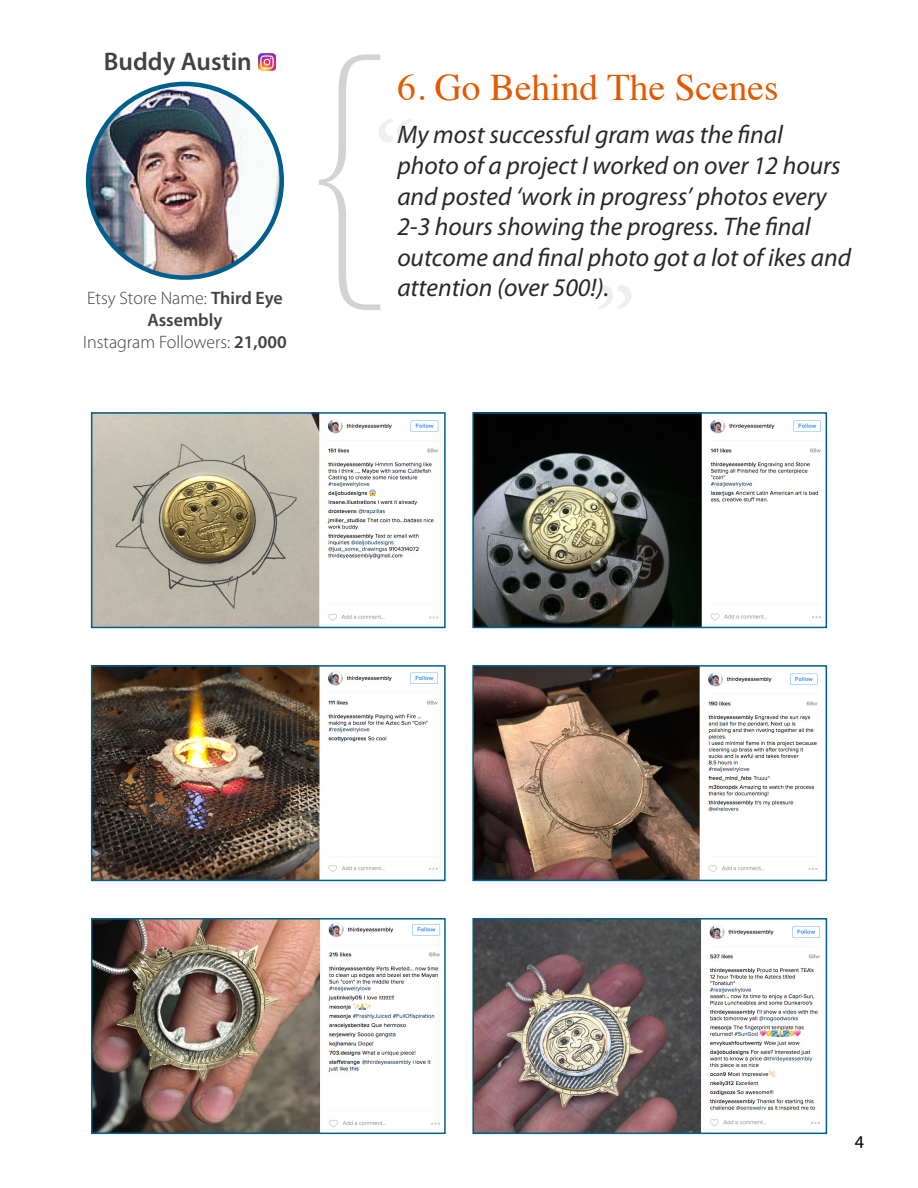
<style>
.page{position:relative;width:918px;height:1188px;background:#fff}
.page>*{position:absolute;margin:0;border:0;box-sizing:border-box;transform-origin:0 0}
.t1{font:200 287.85px "Avenir Next Condensed";color:#d1d3d4;scale:1.19 1}
.t2{font:105px "Minion Pro";color:#d5d7d8}
.t3{font:37.5px "Times";color:#e25a00}
.t4{font:italic 25.5px/30.6px "Myriad Pro";color:#292829}
.t5{font:600 25.5px "Myriad Pro";color:#414042}
.t6{font:300 18px/21.6px "Myriad Pro";color:#414042;text-align:center}
.t7{font:18px "Myriad Pro";color:#000}
.s1{font-weight:600}
</style>
<div class="page">
<img style="left:88px;top:84px;width:194px;height:194px;border-radius:97px">
<div style="left:86px;top:82px;width:198px;height:198px;border:4px solid #005f8c;border-radius:50%"></div>
<img style="left:259px;top:54px;width:16px;height:16px">
<img style="left:94px;top:415px;width:345px;height:210px">
<div style="left:91px;top:412px;width:355px;height:216px;border:2px solid #005f8c"></div>
<img style="left:475px;top:415px;width:346px;height:210px">
<div style="left:472px;top:412px;width:355px;height:216px;border:2px solid #005f8c"></div>
<img style="left:94px;top:668px;width:344px;height:210px">
<div style="left:91px;top:665px;width:355px;height:216px;border:2px solid #005f8c"></div>
<img style="left:475px;top:668px;width:343px;height:210px">
<div style="left:472px;top:665px;width:355px;height:216px;border:2px solid #005f8c"></div>
<img style="left:94px;top:921px;width:347px;height:210px">
<div style="left:91px;top:918px;width:355px;height:216px;border:2px solid #005f8c"></div>
<img style="left:475px;top:921px;width:345px;height:210px">
<div style="left:472px;top:918px;width:355px;height:216px;border:2px solid #005f8c"></div>
<p class="t5" style="left:104px;top:45px;width:149px">Buddy Austin</p>
<p class="t6" style="left:83px;top:287px;width:205px">Etsy Store Name: <span class="s1">Third Eye<br>Assembly<br></span>Instagram Followers: <span class="s1">21,000</span></p>
<h1 class="t1" style="left:397px;top:371px;width:68px;rotate:-180deg">}</h1>
<h3 class="t3" style="left:397px;top:52px;width:383px">6. Go Behind The Scenes</h3>
<h2 class="t2" style="left:374px;top:90px;width:43px">“</h2>
<p class="t4" style="left:397px;top:119px;width:455px">My most successful gram was the final<br>photo of a project I worked on over 12 hours and posted ‘work in progress’ photos every 2-3 hours showing the progress. The final outcome and final photo got a lot of ikes and attention (over 500!).</p>
<h2 class="t2" style="left:636px;top:338px;width:43px;rotate:-180deg">“</h2>
<p class="t7" style="left:855px;top:1130px;width:11px">4</p>
</div>
